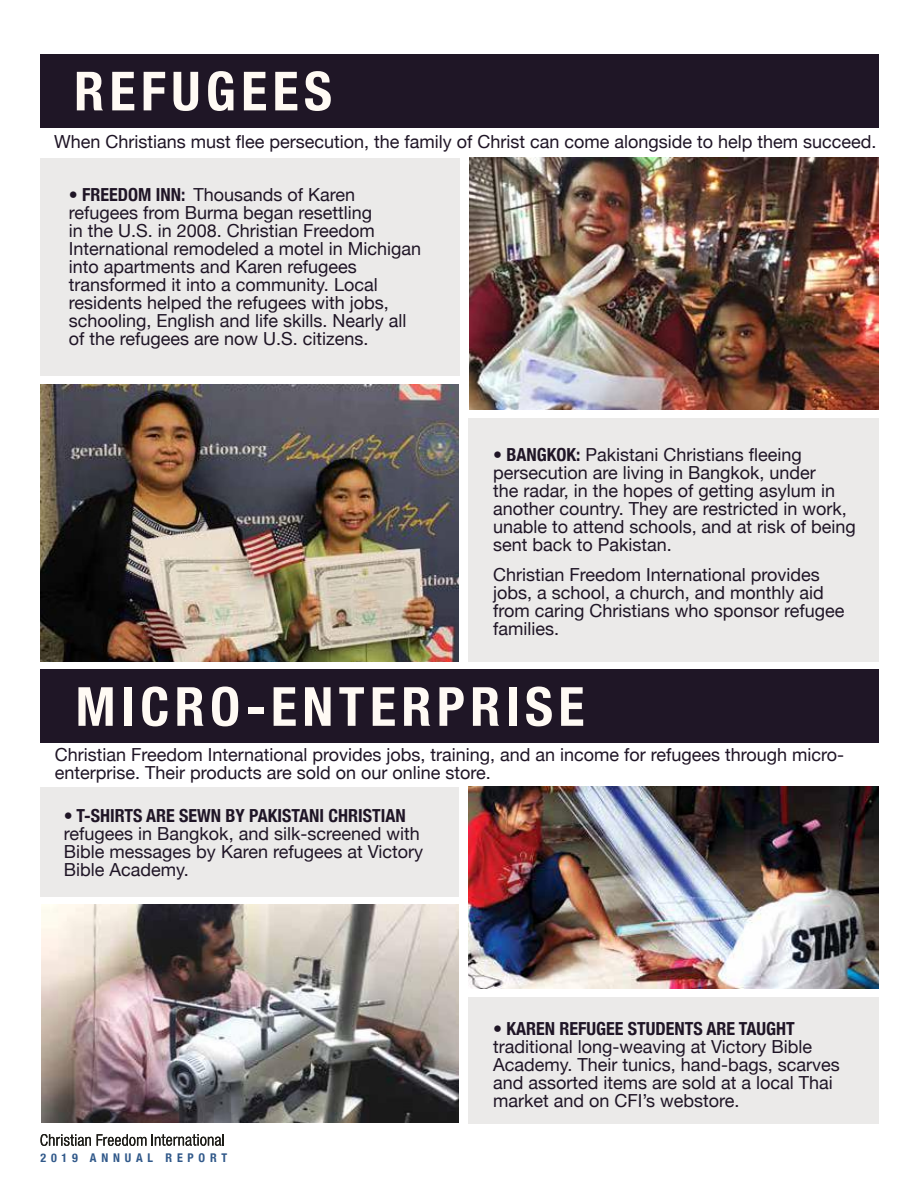
<style>
.page{position:relative;width:918px;height:1188px;background:#fff}
.page>*{position:absolute;margin:0;border:0;box-sizing:border-box;transform-origin:0 0}
.t1{font:700 condensed 54px "Helvetica Neue";letter-spacing:.1em;color:#fffaf4}
.t2{font:18px/18px "Helvetica Neue";color:#1f1526}
.t3{font:700 condensed 18px "Helvetica Neue";color:#1f1526}
.t4{font:700 condensed 12px "Helvetica Neue";letter-spacing:.4em;color:#31598a}
.s1{font-weight:700;font-stretch:condensed}
</style>
<div class="page">
<svg style="left:40px;top:1134px;width:51px;height:12px"></svg>
<svg style="left:97px;top:1134px;width:49px;height:12px"></svg>
<svg style="left:152px;top:1134px;width:72px;height:12px"></svg>
<div style="left:468px;top:997px;width:411px;height:127px;background:#ebeae9"></div>
<div style="left:40px;top:787px;width:419px;height:109px;background:#ebeae9"></div>
<div style="left:468px;top:419px;width:411px;height:243px;background:#ebeae9"></div>
<div style="left:40px;top:158px;width:420px;height:218px;background:#ebeae9"></div>
<div style="left:41px;top:54px;width:838px;height:73px;background:#1f1626"></div>
<div style="left:40px;top:669px;width:839px;height:73px;background:#1f1626"></div>
<img style="left:40px;top:384px;width:419px;height:278px">
<img style="left:469px;top:158px;width:410px;height:252px">
<img style="left:468px;top:787px;width:411px;height:201px">
<img style="left:42px;top:904px;width:417px;height:219px">
<h1 class="t1" style="left:74px;top:46px;width:259px">REFUGEES</h1>
<p class="t2" style="left:54px;top:134px;width:824px">When Christians must flee persecution, the family of Christ can come alongside to help them succeed.</p>
<p class="t2" style="left:69px;top:187px;width:354px"><span class="s1">• FREEDOM INN:</span> Thousands of Karen refugees from Burma began resettling<br>in the U.S. in 2008. Christian Freedom International remodeled a motel in Michigan into apartments and Karen refugees transformed it into a community. Local residents helped the refugees with jobs, schooling, English and life skills. Nearly all of the refugees are now U.S. citizens.</p>
<p class="t2" style="left:493px;top:447px;width:364px"><span class="s1">• BANGKOK:</span> Pakistani Christians fleeing persecution are living in Bangkok, under<br>the radar, in the hopes of getting asylum in another country. They are restricted in work, unable to attend schools, and at risk of being sent back to Pakistan.</p>
<p class="t2" style="left:493px;top:567px;width:353px">Christian Freedom International provides jobs, a school, a church, and monthly aid from caring Christians who sponsor refugee families.</p>
<h1 class="t1" style="left:76px;top:662px;width:510px">MICRO-ENTERPRISE</h1>
<p class="t2" style="left:55px;top:747px;width:791px">Christian Freedom International provides jobs, training, and an income for refugees through micro&shy;enterprise. Their products are sold on our online store.</p>
<p class="t3" style="left:64px;top:800px;width:343px">• T-SHIRTS ARE SEWN BY PAKISTANI CHRISTIAN</p>
<p class="t2" style="left:64px;top:825px;width:361px">refugees in Bangkok, and silk-screened with<br>Bible messages by Karen refugees at Victory<br>Bible Academy.</p>
<p class="t4" style="left:40px;top:1148px;width:188px">2019 ANNUAL REPORT</p>
<p class="t3" style="left:493px;top:1014px;width:303px">• KAREN REFUGEE STUDENTS ARE TAUGHT</p>
<p class="t2" style="left:493px;top:1039px;width:348px">traditional long-weaving at Victory Bible Academy. Their tunics, hand-bags, scarves and assorted items are sold at a local Thai market and on CFI’s webstore.</p>
</div>
